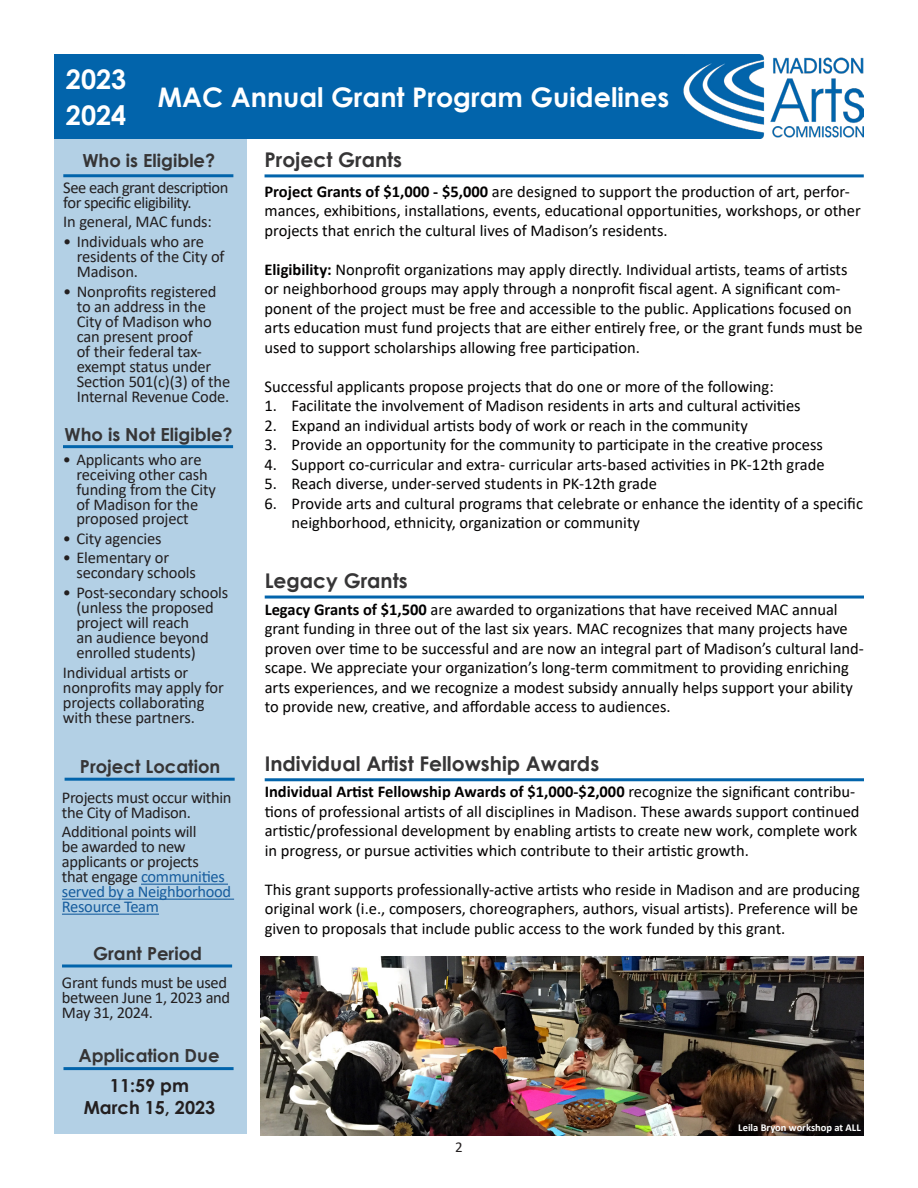
<style>
.page{position:relative;width:918px;height:1188px;background:#fff}
.page>*{position:absolute;margin:0;border:0;box-sizing:border-box;transform-origin:0 0}
.t1{font:700 27px/36px "Century Gothic";color:#fff}
.t2{font:700 20.25px "Century Gothic";color:#363536}
.t3{font:700 18px "Century Gothic";color:#363536}
.t4{font:700 18px/21.6px "Century Gothic";color:#231f20;text-align:center}
.t5{font:16.5px/19.5px "Calibri";color:#020000}
.Body_Text{font:16.5px/15px "Calibri";letter-spacing:-.01em;color:#231f20}
.Body_Text-2{font:16.5px/15px "Calibri";letter-spacing:-.03em;color:#231f20}
.t6{font:15px "Calibri";color:#231f20}
.t7{font:700 10.5px "Calibri";color:#fff}
.s1{font-weight:700}
.s2{color:#175d9e}
</style>
<div class="page">
<img style="left:682px;top:54px;width:182px;height:85px">
<div style="left:54px;top:54px;width:628px;height:85px;background:#0264ab"></div>
<div style="left:54px;top:139px;width:192px;height:995px;background:#b3d0e5"></div>
<hr style="left:63px;top:174px;width:170px;height:3px;background:#0264ab">
<hr style="left:265px;top:174px;width:599px;height:3px;background:#0264ab">
<hr style="left:265px;top:596px;width:599px;height:3px;background:#0264ab">
<hr style="left:265px;top:778px;width:599px;height:3px;background:#0264ab">
<img style="left:261px;top:957px;width:603px;height:179px">
<hr style="left:63px;top:445px;width:170px;height:3px;background:#0264ab">
<hr style="left:141px;top:884px;width:87px;height:1px;background:#175d9e">
<hr style="left:62px;top:899px;width:172px;height:1px;background:#175d9e">
<hr style="left:62px;top:914px;width:97px;height:1px;background:#175d9e">
<hr style="left:65px;top:778px;width:170px;height:3px;background:#0264ab">
<hr style="left:62px;top:964px;width:170px;height:3px;background:#0264ab">
<hr style="left:63px;top:1067px;width:171px;height:3px;background:#0264ab">
<h1 class="t1" style="left:66px;top:60px;width:62px">2023<br>2024</h1>
<h1 class="t1" style="left:158px;top:78px;width:513px">MAC Annual Grant Program Guidelines</h1>
<p class="t3" style="left:82px;top:146px;width:134px">Who is Eligible?</p>
<p class="t2" style="left:265px;top:144px;width:139px">Project Grants</p>
<p class="t5" style="left:265px;top:181px;width:598px"><span class="s1">Project Grants of $1,000 - $5,000</span> are designed to support the production of art, perfor&shy;mances, exhibitions, installations, events, educational opportunities, workshops, or other projects that enrich the cultural lives of Madison’s residents.</p>
<p class="t5" style="left:265px;top:259px;width:600px"><span class="s1">Eligibility:</span> Nonprofit organizations may apply directly. Individual artists, teams of artists or neighborhood groups may apply through a nonprofit fiscal agent. A significant com&shy;ponent of the project must be free and accessible to the public. Applications focused on arts education must fund projects that are either entirely free, or the grant funds must be used to support scholarships allowing free participation.</p>
<p class="t5" style="left:265px;top:376px;width:511px">Successful applicants propose projects that do one or more of the following:</p>
<p class="t5" style="left:265px;top:395px;width:538px">1. Facilitate the involvement of Madison residents in arts and cultural activities</p>
<p class="t5" style="left:265px;top:415px;width:485px">2. Expand an individual artists body of work or reach in the community</p>
<p class="t5" style="left:265px;top:434px;width:560px">3. Provide an opportunity for the community to participate in the creative process</p>
<p class="t5" style="left:265px;top:454px;width:562px">4. Support co-curricular and extra- curricular arts-based activities in PK-12th grade</p>
<p class="t5" style="left:265px;top:473px;width:394px">5. Reach diverse, under-served students in PK-12th grade</p>
<p class="t5" style="left:292px;top:493px;width:573px;text-indent:-27px">6. Provide arts and cultural programs that celebrate or enhance the identity of a specific neighborhood, ethnicity, organization or community</p>
<p class="Body_Text-2" style="left:63px;top:179px;width:167px">See each grant description for specific eligibility.</p>
<p class="Body_Text" style="left:63px;top:214px;width:150px">In general, MAC funds:</p>
<p class="Body_Text" style="left:77px;top:234px;width:149px;text-indent:-14px">• Individuals who are residents of the City of<br>Madison.</p>
<p class="Body_Text" style="left:77px;top:283px;width:155px;text-indent:-14px">• Nonprofits registered to an address in the<br>City of Madison who can present proof<br>of their federal tax&shy;exempt status under<br>Section 501(c)(3) of the<br>Internal Revenue Code.</p>
<p class="t3" style="left:64px;top:420px;width:170px">Who is Not Eligible?</p>
<p class="Body_Text" style="left:76px;top:452px;width:141px;text-indent:-14px">• Applicants who are receiving other cash funding from the City of Madison for the proposed project</p>
<p class="Body_Text" style="left:63px;top:530px;width:100px">• City agencies</p>
<p class="Body_Text" style="left:76px;top:550px;width:121px;text-indent:-14px">• Elementary or secondary schools</p>
<p class="Body_Text" style="left:76px;top:584px;width:153px;text-indent:-14px">• Post-secondary schools (unless the proposed project will reach<br>an audience beyond enrolled students)</p>
<p class="Body_Text" style="left:63px;top:664px;width:163px">Individual artists or nonprofits may apply for projects collaborating with these partners.</p>
<p class="t2" style="left:265px;top:565px;width:144px">Legacy Grants</p>
<p class="t5" style="left:265px;top:599px;width:601px"><span class="s1">Legacy Grants of $1,500</span> are awarded to organizations that have received MAC annual grant funding in three out of the last six years. MAC recognizes that many projects have proven over time to be successful and are now an integral part of Madison’s cultural land&shy;scape. We appreciate your organization’s long-term commitment to providing enriching arts experiences, and we recognize a modest subsidy annually helps support your ability to provide new, creative, and affordable access to audiences.</p>
<p class="t3" style="left:80px;top:753px;width:142px">Project Location</p>
<p class="Body_Text" style="left:62px;top:789px;width:171px">Projects must occur within the City of Madison.</p>
<p class="Body_Text" style="left:62px;top:824px;width:171px">Additional points will<br>be awarded to new applicants or projects<br>that engage <span class="s2">communities served by a Neighborhood<br>Resource Team</span></p>
<p class="t3" style="left:93px;top:940px;width:111px">Grant Period</p>
<p class="Body_Text" style="left:62px;top:975px;width:170px">Grant funds must be used between June 1, 2023 and<br>May 31, 2024.</p>
<p class="t3" style="left:78px;top:1042px;width:143px">Application Due</p>
<p class="t4" style="left:84px;top:1074px;width:133px">11:59 pm<br>March 15, 2023</p>
<p class="t2" style="left:265px;top:748px;width:336px">Individual Artist Fellowship Awards</p>
<p class="t5" style="left:265px;top:782px;width:596px"><span class="s1">Individual Artist Fellowship Awards of $1,000-$2,000</span> recognize the significant contribu&shy;tions of professional artists of all disciplines in Madison. These awards support continued artistic/professional development by enabling artists to create new work, complete work in progress, or pursue activities which contribute to their artistic growth.</p>
<p class="t5" style="left:265px;top:879px;width:597px;text-align:justify">This grant supports professionally-active artists who reside in Madison and are producing original work (i.e., composers, choreographers, authors, visual artists). Preference will be given to proposals that include public access to the work funded by this grant.</p>
<p class="t6" style="left:455px;top:1137px;width:9px">2</p>
<p class="t7" style="left:738px;top:1121px;width:124px">Leila Bryon workshop at ALL</p>
</div>
